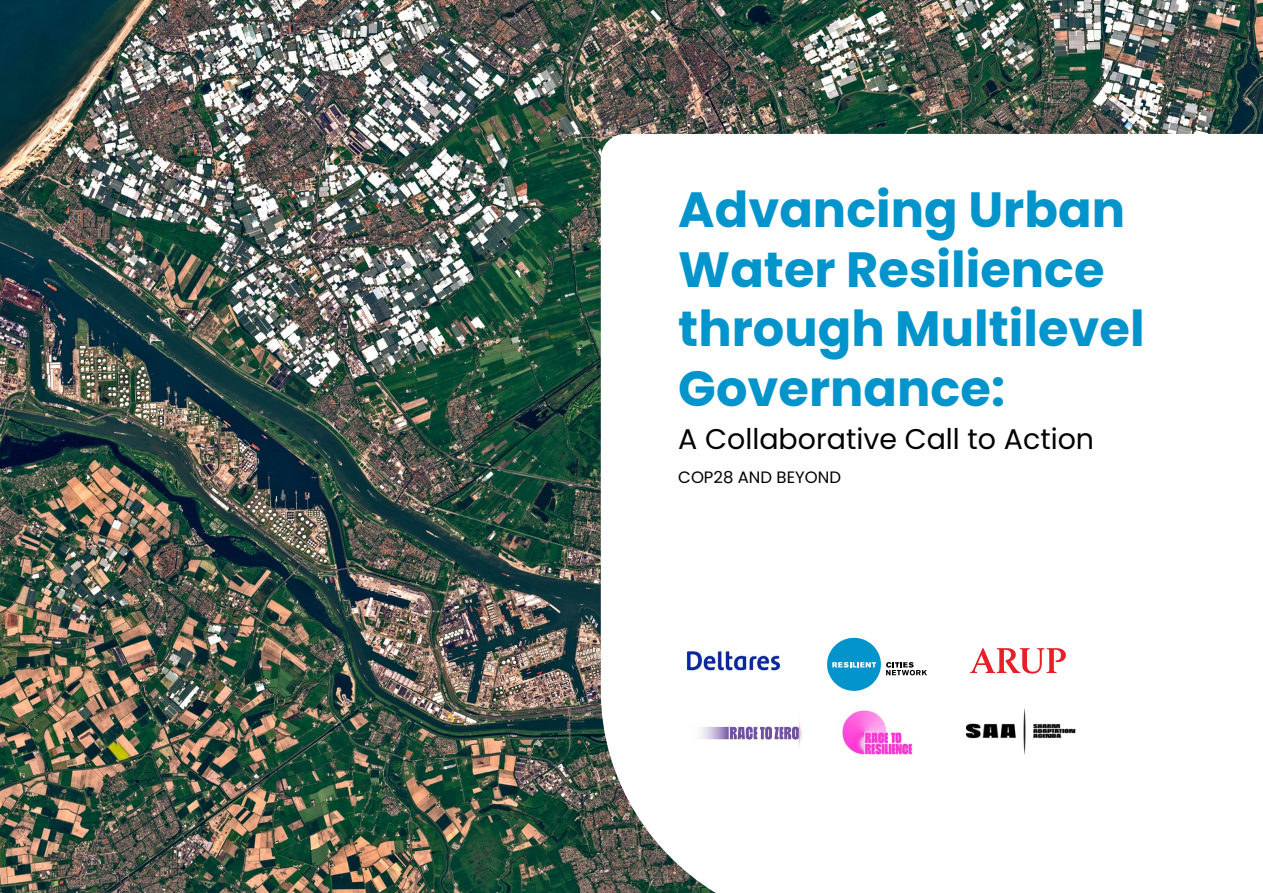
<style>
.page{position:relative;width:1263px;height:893px;background:#fff}
.page>*{position:absolute;margin:0;border:0;box-sizing:border-box;transform-origin:0 0}
.t1{font:700 49.5px/59.4px "Poppins";color:#0394cc}
.t2{font:28.5px "Poppins";color:#000}
.t3{font:16.5px "Poppins";color:#000}
</style>
<div class="page">
<img style="left:0;top:0;width:1263px;height:893px">
<svg style="left:601px;top:134px;width:662px;height:759px"></svg>
<svg style="left:827px;top:638px;width:100px;height:53px"></svg>
<svg style="left:970px;top:648px;width:96px;height:26px"></svg>
<img style="left:678px;top:643px;width:109px;height:35px">
<img style="left:678px;top:713px;width:134px;height:39px">
<img style="left:833px;top:702px;width:88px;height:61px">
<img style="left:967px;top:707px;width:109px;height:47px">
<p class="t1" style="left:678px;top:181px;width:468px">Advancing Urban<br>Water Resilience through Multilevel<br>Governance:</p>
<p class="t2" style="left:678px;top:423px;width:417px">A Collaborative Call to Action</p>
<p class="t3" style="left:678px;top:468px;width:164px">COP28 AND BEYOND</p>
</div>
